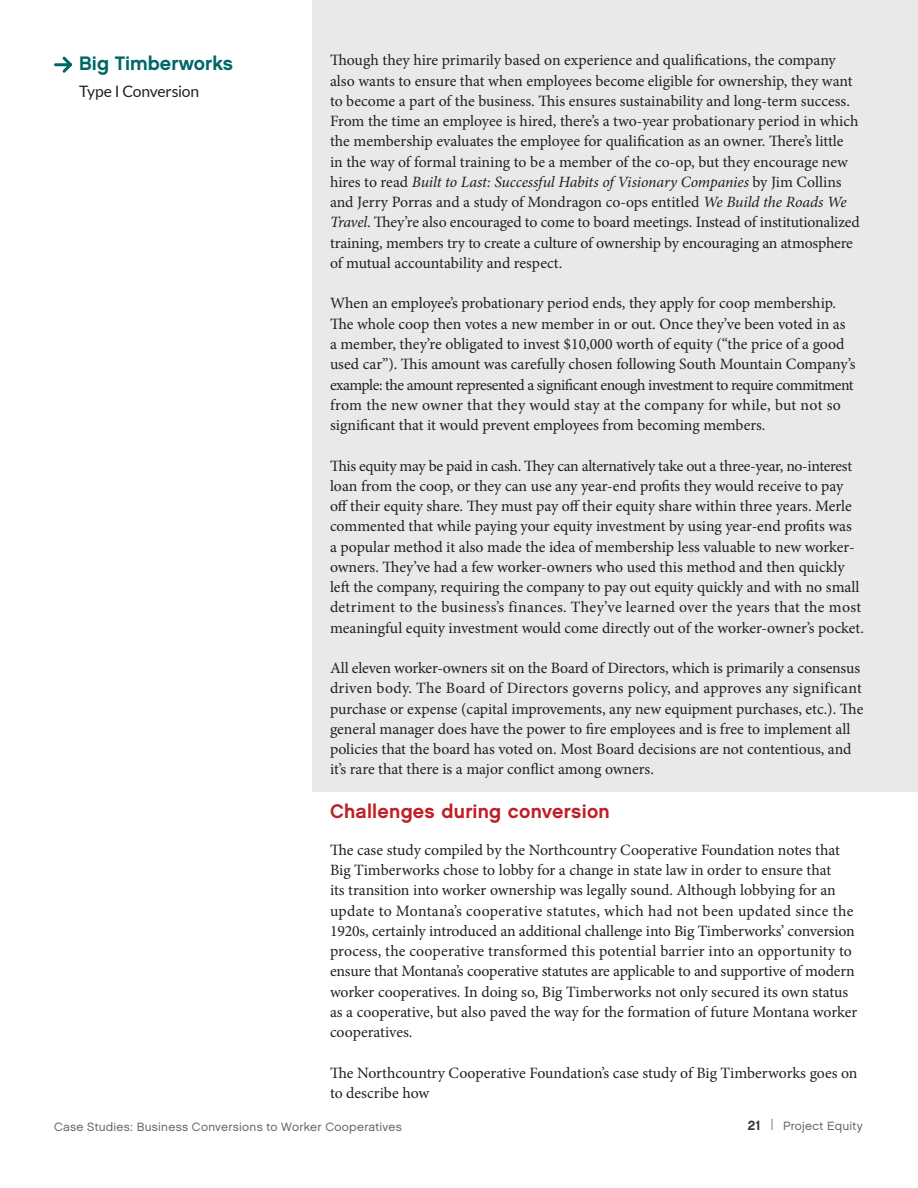
<style>
.page{position:relative;width:918px;height:1188px;background:#fff}
.page>*{position:absolute;margin:0;border:0;box-sizing:border-box;transform-origin:0 0}
.t1{font:19.5px "Chalet New York Nineteen Sixty";letter-spacing:.015em;color:#be2026}
.t2{font:19.5px "Chalet New York Nineteen Sixty";color:#016666}
.t3{font:15.75px/20.2px "Minion Pro";letter-spacing:-.005em;color:#231f20}
.t4{font:15.75px "Lato";letter-spacing:-.015em;color:#231f20}
.t5{font:12px "Chalet London Nineteen Sixty";letter-spacing:.02em;color:#666767}
.s1{font-style:italic}
.s2{font-family:"Chalet New York Nineteen Sixty";font-size:13.5px;color:#343433}
.s3{font-size:15px;color:#99999a}
</style>
<div class="page">
<svg style="left:54px;top:56px;width:18px;height:17px"></svg>
<div style="left:312px;top:0;width:606px;height:792px;background:#e9e9e9"></div>
<p class="t2" style="left:79px;top:51px;width:155px">Big Timberworks</p>
<p class="t4" style="left:79px;top:83px;width:122px">Type I Conversion</p>
<p class="t3" style="left:330px;top:50px;width:531px">Though they hire primarily based on experience and qualifications, the company also wants to ensure that when employees become eligible for ownership, they want to become a part of the business. This ensures sustainability and long-term success.<br>From the time an employee is hired, there’s a two-year probationary period in which the membership evaluates the employee for qualification as an owner. There’s little in the way of formal training to be a member of the co-op, but they encourage new hires to read <span class="s1">Built to Last: Successful Habits of Visionary Companies</span> by Jim Collins and Jerry Porras and a study of Mondragon co-ops entitled <span class="s1">We Build the Roads We Travel</span>. They’re also encouraged to come to board meetings. Instead of institutionalized training, members try to create a culture of ownership by encouraging an atmosphere of mutual accountability and respect.</p>
<p class="t3" style="left:330px;top:293px;width:527px">When an employee’s probationary period ends, they apply for coop membership.<br>The whole coop then votes a new member in or out. Once they’ve been voted in as a member, they’re obligated to invest $10,000 worth of equity (“the price of a good used car”). This amount was carefully chosen following South Mountain Company’s example: the amount represented a significant enough investment to require commitment from the new owner that they would stay at the company for while, but not so significant that it would prevent employees from becoming members.</p>
<p class="t3" style="left:330px;top:455px;width:536px">This equity may be paid in cash. They can alternatively take out a three-year, no-interest loan from the coop, or they can use any year-end profits they would receive to pay off their equity share. They must pay off their equity share within three years. Merle commented that while paying your equity investment by using year-end profits was<br>a popular method it also made the idea of membership less valuable to new worker&shy;owners. They’ve had a few worker-owners who used this method and then quickly left the company, requiring the company to pay out equity quickly and with no small detriment to the business’s finances. They’ve learned over the years that the most meaningful equity investment would come directly out of the worker-owner’s pocket.</p>
<p class="t3" style="left:330px;top:658px;width:535px">All eleven worker-owners sit on the Board of Directors, which is primarily a consensus driven body. The Board of Directors governs policy, and approves any significant purchase or expense (capital improvements, any new equipment purchases, etc.). The general manager does have the power to fire employees and is free to implement all policies that the board has voted on. Most Board decisions are not contentious, and it’s rare that there is a major conflict among owners.</p>
<p class="t1" style="left:330px;top:799px;width:281px">Challenges during conversion</p>
<p class="t3" style="left:330px;top:840px;width:529px">The case study compiled by the Northcountry Cooperative Foundation notes that Big Timberworks chose to lobby for a change in state law in order to ensure that<br>its transition into worker ownership was legally sound. Although lobbying for an update to Montana’s cooperative statutes, which had not been updated since the 1920s, certainly introduced an additional challenge into Big Timberworks’ conversion process, the cooperative transformed this potential barrier into an opportunity to ensure that Montana’s cooperative statutes are applicable to and supportive of modern worker cooperatives. In doing so, Big Timberworks not only secured its own status as a cooperative, but also paved the way for the formation of future Montana worker cooperatives.</p>
<p class="t3" style="left:330px;top:1063px;width:529px">The Northcountry Cooperative Foundation’s case study of Big Timberworks goes on to describe how</p>
<p class="t5" style="left:54px;top:1119px;width:349px">Case Studies: Business Conversions to Worker Cooperatives</p>
<p class="t5" style="left:748px;top:1118px;width:117px"><span class="s2">21</span> <span class="s3">|</span> Project Equity</p>
</div>
